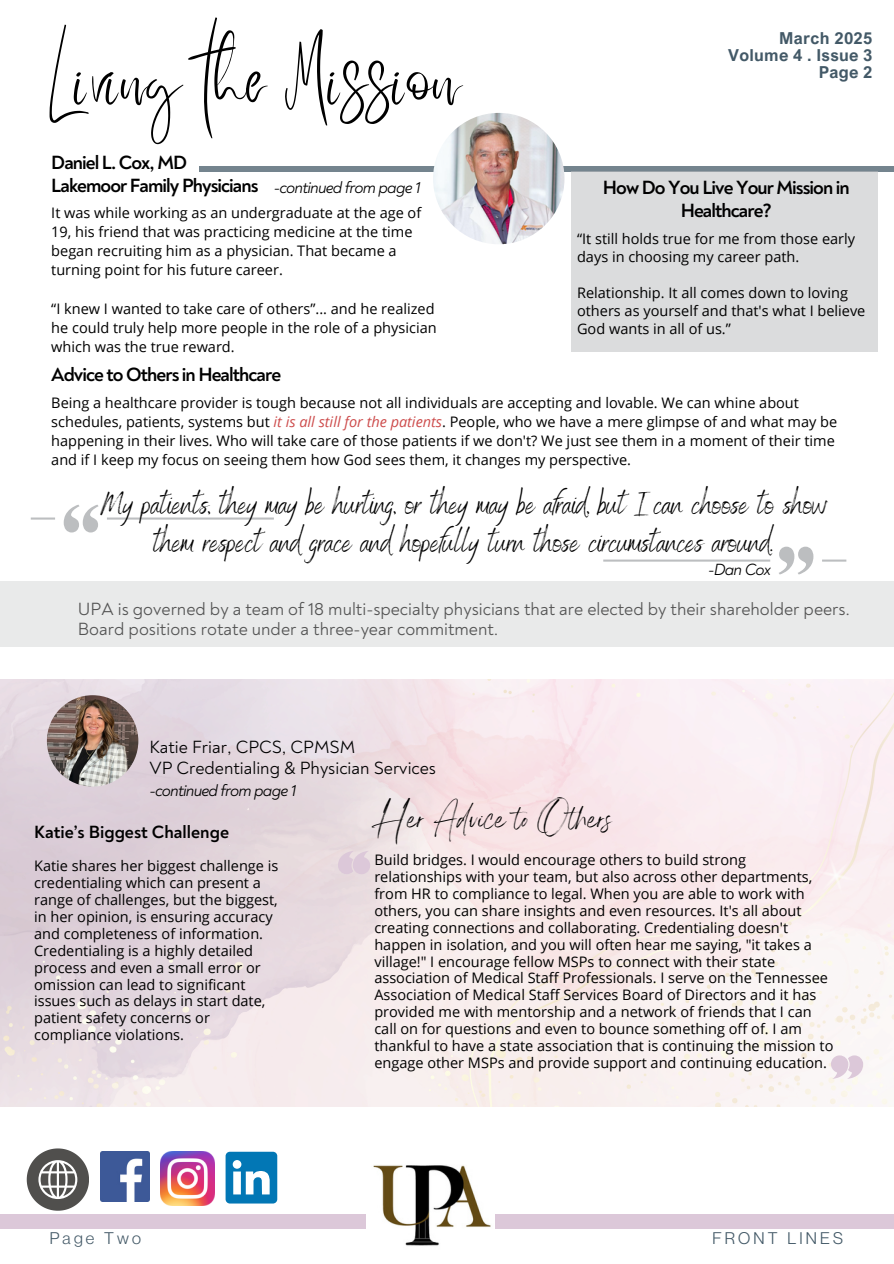
<style>
.page{position:relative;width:894px;height:1264px;background:#fff}
.page>*{position:absolute;margin:0;border:0;box-sizing:border-box;transform-origin:0 0}
.t1{font:59.25px "Better Saturday";color:#000}
.t2{font:40.5px "Angella White";color:#000}
.t3{font:31.5px/38.2px "Benedict";color:#000;text-align:center}
.t4{font:700 19.5px/22.5px "Noah";letter-spacing:-.05em;color:#000;text-align:center}
.t5{font:18px/20.2px "Noah";color:#545454}
.t6{font:18px "Noah";color:#000}
.t7{font:700 18px "Noah";color:#000}
.t8{font:italic 16.5px "Noah";letter-spacing:-.05em;color:#000}
.t9{font:700 16.5px/16.8px "Arial Nova";letter-spacing:.02em;color:#435967;text-align:right}
.t10{font:16.5px "Neue Montreal";letter-spacing:.19em;color:#435967}
.t11{font:14.55px/16.8px "Open Sans";color:#000}
.s1{font-style:italic;color:#cd4c4c}
</style>
<div class="page">
<img style="left:0;top:679px;width:893px;height:427px">
<div style="left:0;top:1214px;width:893px;height:14px;background:#dcc8d9"></div>
<svg style="left:338px;top:850px;width:32px;height:24px"></svg>
<svg style="left:830px;top:1055px;width:32px;height:23px"></svg>
<hr style="left:31px;top:691px;width:166px;height:1px;background:#bcbec0">
<svg style="left:249px;top:691px;width:25px;height:1px"></svg>
<hr style="left:107px;top:517px;width:167px;height:2px;background:#bcbec0">
<hr style="left:31px;top:517px;width:24px;height:2px;background:#bcbec0">
<svg style="left:64px;top:504px;width:177px;height:29px"></svg>
<img style="left:47px;top:695px;width:91px;height:91px;border-radius:50%">
<div style="left:200px;top:166px;width:693px;height:5px;background:#74848e"></div>
<hr style="left:679px;top:539px;width:167px;height:1px;background:#bcbec0">
<hr style="left:603px;top:559px;width:167px;height:2px;background:#bcbec0">
<hr style="left:821px;top:559px;width:25px;height:2px;background:#bcbec0">
<svg style="left:636px;top:539px;width:177px;height:35px"></svg>
<div style="left:0;top:581px;width:893px;height:65px;background:#e9eaea"></div>
<div style="left:571px;top:171px;width:306px;height:181px;background:#dbdcdd"></div>
<img style="left:100px;top:1151px;width:50px;height:50px">
<img style="left:161px;top:1151px;width:54px;height:54px">
<svg style="left:225px;top:1151px;width:52px;height:52px"></svg>
<svg style="left:27px;top:1148px;width:62px;height:62px"></svg>
<img style="left:366px;top:1165px;width:128px;height:81px">
<img style="left:433px;top:113px;width:131px;height:131px;border-radius:50%">
<p class="t1" style="left:47px;top:68px;width:415px">Living the Mission</p>
<h5 class="t8" style="left:273px;top:178px;width:148px">-continued from page 1</h5>
<p class="t4" style="left:51px;top:152px;width:209px;text-align:left">Daniel L. Cox, MD<br>Lakemoor Family Physicians</p>
<h3 class="t11" style="left:51px;top:202px;width:371px;line-height:19.2px">It was while working as an undergraduate at the age of 19, his friend that was practicing medicine at the time began recruiting him as a physician. That became a turning point for his future career.</h3>
<p class="t11" style="left:51px;top:298px;width:387px;line-height:19.2px">“I knew I wanted to take care of others”... and he realized he could truly help more people in the role of a physician which was the true reward.</p>
<p class="t9" style="left:728px;top:29px;width:146px">March 2025<br>Volume 4 . Issue 3<br>Page 2</p>
<p class="t4" style="left:602px;top:177px;width:248px">How Do You Live Your Mission in<br>Healthcare?</p>
<p class="t11" style="left:577px;top:229px;width:279px;line-height:18px">“It still holds true for me from those early days in choosing my career path.</p>
<h4 class="t11" style="left:577px;top:283px;width:290px;line-height:18px">Relationship. It all comes down to loving others as yourself and that's what I believe<br>God wants in all of us.”</h4>
<h4 class="t4" style="left:51px;top:363px;width:231px">Advice to Others in Healthcare</h4>
<p class="t11" style="left:51px;top:392px;width:787px;line-height:19.2px">Being a healthcare provider is tough because not all individuals are accepting and lovable. We can whine about schedules, patients, systems but <span class="s1">it is all still for the patients</span>. People, who we have a mere glimpse of and what may be happening in their lives. Who will take care of those patients if we don't? We just see them in a moment of their time and if I keep my focus on seeing them how God sees them, it changes my perspective.</p>
<p class="t3" style="left:100px;top:483px;width:728px">My patients, they may be hurting, or they may be afraid, but I can choose to show them respect and grace and hopefully turn those circumstances around.</p>
<h5 class="t8" style="left:707px;top:560px;width:64px">-Dan Cox</h5>
<p class="t5" style="left:78px;top:599px;width:773px">UPA is governed by a team of 18 multi-specialty physicians that are elected by their shareholder peers.<br>Board positions rotate under a three-year commitment.</p>
<p class="t6" style="left:149px;top:736px;width:207px">Katie Friar, CPCS, CPMSM</p>
<h2 class="t6" style="left:149px;top:757px;width:288px">VP Credentialing &amp; Physician Services</h2>
<p class="t8" style="left:149px;top:780px;width:148px">-continued from page 1</p>
<h4 class="t7" style="left:34px;top:820px;width:196px">Katie’s Biggest Challenge</h4>
<p class="t11" style="left:34px;top:857px;width:246px">Katie shares her biggest challenge is credentialing which can present a range of challenges, but the biggest, in her opinion, is ensuring accuracy and completeness of information.<br>Credentialing is a highly detailed process and even a small error or omission can lead to significant issues such as delays in start date, patient safety concerns or compliance violations.</p>
<p class="t2" style="left:370px;top:793px;width:244px">Her Advice to Others</p>
<h6 class="t11" style="left:374px;top:851px;width:460px">Build bridges. I would encourage others to build strong relationships with your team, but also across other departments, from HR to compliance to legal. When you are able to work with others, you can share insights and even resources. It's all about creating connections and collaborating. Credentialing doesn't happen in isolation, and you will often hear me saying, "it takes a village!" I encourage fellow MSPs to connect with their state association of Medical Staff Professionals. I serve on the Tennessee Association of Medical Staff Services Board of Directors and it has provided me with mentorship and a network of friends that I can call on for questions and even to bounce something off of. I am thankful to have a state association that is continuing the mission to engage other MSPs and provide support and continuing education.</h6>
<p class="t10" style="left:50px;top:1228px;width:93px">Page Two</p>
<p class="t10" style="left:712px;top:1228px;width:132px">FRONT LINES</p>
</div>
